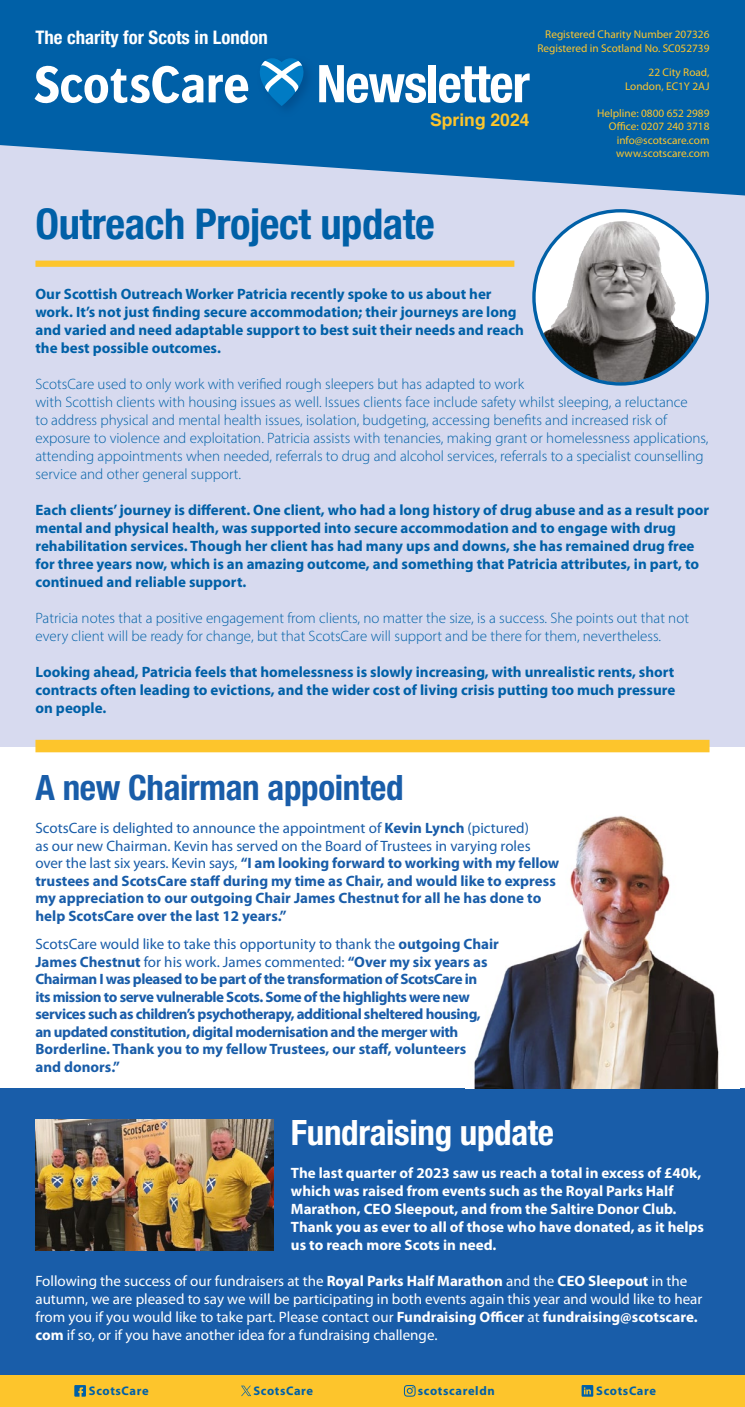
<style>
.page{position:relative;width:745px;height:1407px;background:#fff}
.page>*{position:absolute;margin:0;border:0;box-sizing:border-box;transform-origin:0 0}
.t1{font:700 condensed 52px "Helvetica Neue";letter-spacing:-.02em;color:#fff}
.t2{font:700 condensed 42.5px "Helvetica Neue";letter-spacing:-.01em;color:#0060a7}
.t3{font:700 condensed 35px "Helvetica Neue";letter-spacing:-.01em;color:#195da9}
.t4{font:700 condensed 35px "Helvetica Neue";letter-spacing:-.01em;color:#fff}
.t5{font:700 condensed 18.75px "Helvetica Neue";color:#fff}
.t6{font:700 17.5px "Helvetica";color:#fdc52c}
.t7{font:700 15px/17.5px "Myriad Pro";letter-spacing:-.015em;color:#195da9}
.t8{font:700 15px/18px "Myriad Pro";color:#0060a7}
.t9{font:300 15px/18px "Myriad Pro";color:#0060a7}
.t10{font:15px/18px "Myriad Pro";color:#fff}
.t11{font:700 15px/18px "Myriad Pro";color:#fff}
.t12{font:700 12.5px "Myriad Pro";letter-spacing:.05em;color:#0060a7}
.t13{font:11.25px/13.5px "Myriad Pro";color:#fdc52c;text-align:right}
.s1{font-weight:400}
.s2{font-weight:700}
</style>
<div class="page">
<div style="left:0;top:123px;width:744px;height:624px;background:#d7daef"></div>
<div style="left:0;top:1088px;width:744px;height:299px;background:#195da9"></div>
<div style="left:0;top:1375px;width:744px;height:32px;background:#fdc52c"></div>
<svg style="left:0;top:0;width:744px;height:196px;fill:#0060a7"></svg>
<div style="left:256px;top:55px;width:59px;height:63px;background:#005fa6"></div>
<svg style="left:35px;top:53px;width:268px;height:53px"></svg>
<div style="left:35px;top:261px;width:479px;height:6px;background:#fdc52c"></div>
<svg style="left:533px;top:211px;width:173px;height:173px"></svg>
<img style="left:542px;top:221px;width:159px;height:162px">
<img style="left:35px;top:1119px;width:238px;height:131px">
<div style="left:35px;top:740px;width:674px;height:12px;background:#fdc52c"></div>
<img style="left:474px;top:816px;width:245px;height:272px">
<svg style="left:74px;top:1385px;width:12px;height:11px"></svg>
<svg style="left:403px;top:1385px;width:12px;height:11px"></svg>
<svg style="left:581px;top:1385px;width:12px;height:11px"></svg>
<svg style="left:241px;top:1385px;width:10px;height:11px"></svg>
<p class="t5" style="left:35px;top:26px;width:234px">The charity for Scots in London</p>
<h1 class="t1" style="left:316px;top:52px;width:214px">Newsletter</h1>
<p class="t6" style="left:430px;top:106px;width:101px">Spring 2024</p>
<p class="t13" style="left:537px;top:28px;width:173px">Registered Charity Number 207326<br>Registered in Scotland No. SC052739</p>
<p class="t13" style="left:624px;top:65px;width:86px">22 City Road,<br>London, EC1Y 2AJ</p>
<p class="t13" style="left:597px;top:106px;width:114px">Helpline: 0800 652 2989<br>Office: 0207 240 3718 info@scotscare.com www.scotscare.com</p>
<h2 class="t2" style="left:35px;top:198px;width:400px">Outreach Project update</h2>
<p class="t8" style="left:35px;top:284px;width:489px">Our Scottish Outreach Worker Patricia recently spoke to us about her work. It’s not just finding secure accommodation; their journeys are long and varied and need adaptable support to best suit their needs and reach the best possible outcomes.</p>
<p class="t9" style="left:35px;top:374px;width:674px">ScotsCare used to only work with verified rough sleepers but has adapted to work<br>with Scottish clients with housing issues as well. Issues clients face include safety whilst sleeping, a reluctance<br>to address physical and mental health issues, isolation, budgeting, accessing benefits and increased risk of exposure to violence and exploitation. Patricia assists with tenancies, making grant or homelessness applications, attending appointments when needed, referrals to drug and alcohol services, referrals to a specialist counselling service and other general support.</p>
<p class="t8" style="left:35px;top:500px;width:674px">Each clients’ journey is different. One client, who had a long history of drug abuse and as a result poor mental and physical health, was supported into secure accommodation and to engage with drug rehabilitation services. Though her client has had many ups and downs, she has remained drug free for three years now, which is an amazing outcome, and something that Patricia attributes, in part, to continued and reliable support.</p>
<p class="t9" style="left:35px;top:608px;width:654px">Patricia notes that a positive engagement from clients, no matter the size, is a success. She points out that not every client will be ready for change, but that ScotsCare will support and be there for them, nevertheless.</p>
<p class="t8" style="left:35px;top:662px;width:641px;text-align:justify">Looking ahead, Patricia feels that homelessness is slowly increasing, with unrealistic rents, short contracts often leading to evictions, and the wider cost of living crisis putting too much pressure on people.</p>
<h3 class="t3" style="left:35px;top:766px;width:369px">A new Chairman appointed</h3>
<p class="t7" style="left:35px;top:819px;width:525px"><span class="s1">ScotsCare is delighted to announce the appointment of</span> Kevin Lynch <span class="s1">(pictured)<br>as our new Chairman. Kevin has served on the Board of Trustees in varying roles over the last six years. Kevin says,</span> “I am looking forward to working with my fellow trustees and ScotsCare staff during my time as Chair, and would like to express my appreciation to our outgoing Chair James Chestnut for all he has done to help ScotsCare over the last 12 years.”</p>
<p class="t7" style="left:35px;top:935px;width:464px"><span class="s1">ScotsCare would like to take this opportunity to thank the</span> outgoing Chair James Chestnut <span class="s1">for his work. James commented:</span> “Over my six years as Chairman I was pleased to be part of the transformation of ScotsCare in<br>its mission to serve vulnerable Scots. Some of the highlights were new services such as children’s psychotherapy, additional sheltered housing, an updated constitution, digital modernisation and the merger with Borderline. Thank you to my fellow Trustees, our staff, volunteers<br>and donors.”</p>
<h3 class="t4" style="left:291px;top:1111px;width:264px">Fundraising update</h3>
<p class="t11" style="left:291px;top:1163px;width:414px">The last quarter of 2023 saw us reach a total in excess of £40k, which was raised from events such as the Royal Parks Half Marathon, CEO Sleepout, and from the Saltire Donor Club.<br>Thank you as ever to all of those who have donated, as it helps us to reach more Scots in need.</p>
<p class="t10" style="left:35px;top:1271px;width:668px">Following the success of our fundraisers at the <span class="s2">Royal Parks Half Marathon</span> and the <span class="s2">CEO Sleepout</span> in the autumn, we are pleased to say we will be participating in both events again this year and would like to hear from you if you would like to take part. Please contact our <span class="s2">Fundraising Officer</span> at <span class="s2">fundraising@scotscare. com</span> if so, or if you have another idea for a fundraising challenge.</p>
<p class="t12" style="left:89px;top:1383px;width:61px">ScotsCare</p>
<p class="t12" style="left:253px;top:1383px;width:61px">ScotsCare</p>
<p class="t12" style="left:417px;top:1383px;width:78px">scotscareldn</p>
<p class="t12" style="left:596px;top:1383px;width:61px">ScotsCare</p>
</div>
